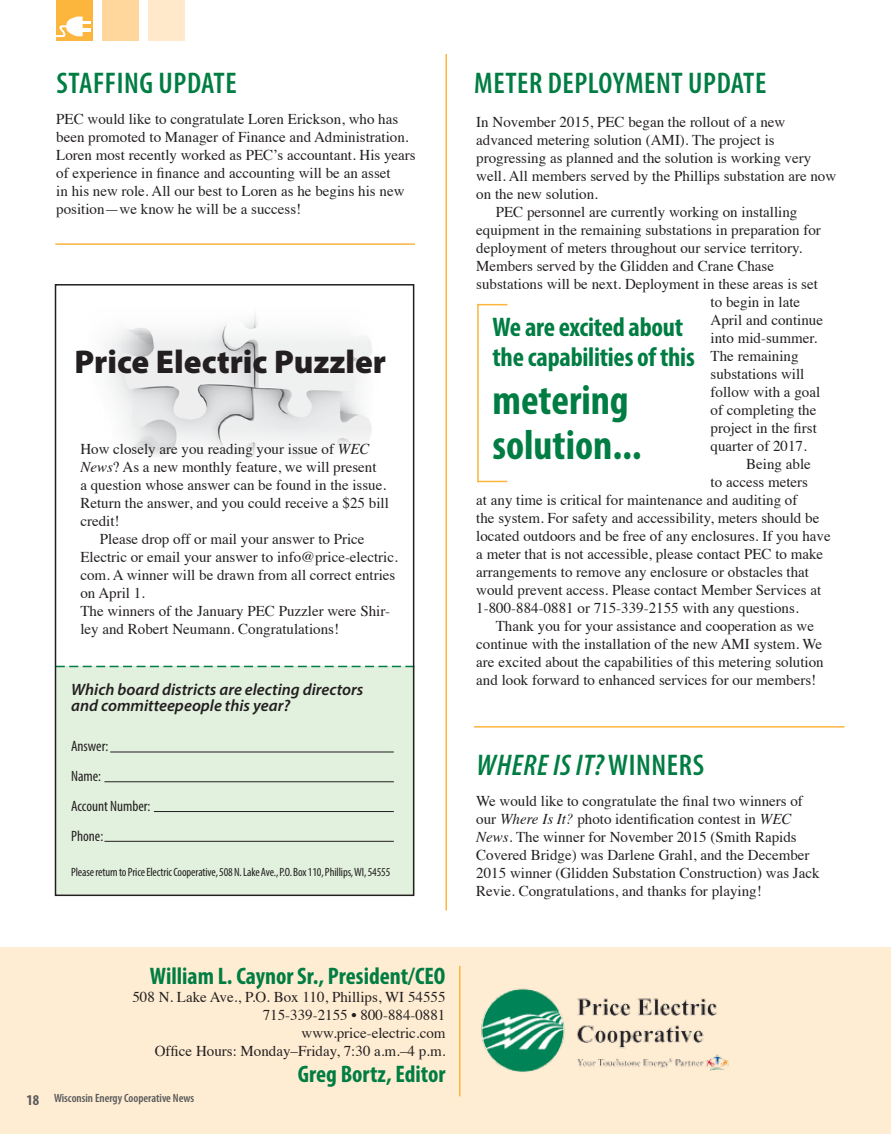
<style>
.page{position:relative;width:891px;height:1134px;background:#fff}
.page>*{position:absolute;margin:0;border:0;box-sizing:border-box;transform-origin:0 0}
.t1{font:700 condensed 42px/45px "Myriad Pro";color:#007d43}
.t2{font:900 33px "Myriad Pro";color:#231f20}
.t3{font:600 condensed 30px "Myriad Pro";letter-spacing:.02em;color:#007d43}
.t4{font:italic 600 condensed 30px "Myriad Pro";letter-spacing:.02em;color:#007d43}
.t5{font:700 condensed 27px/30px "Myriad Pro";letter-spacing:-.01em;color:#007d43}
.t6{font:700 condensed 24px "Myriad Pro";color:#007d43}
.t7{font:italic 600 16.5px/16.5px "Myriad Pro";color:#231f20}
.t8{font:15px/18px "Times";color:#231f20}
.t9{font:condensed 15px/30.2px "Myriad Pro";color:#231f20}
.t10{font:condensed 12px "Myriad Pro";letter-spacing:-.01em;color:#231f20}
.t11{font:600 condensed 12px "Myriad Pro";color:#58595b}
.s1{font-style:italic}
.s2{font-weight:700;font-size:15px}
.s3{font-style:normal}
</style>
<div class="page">
<div style="left:56px;top:666px;width:358px;height:229px;background:#e2f0de"></div>
<div style="left:0;top:947px;width:891px;height:187px;background:#ffedd3"></div>
<div style="left:56px;top:0;width:37px;height:40px;background:#fcb53d"></div>
<div style="left:102px;top:0;width:37px;height:40px;background:#ffd79c"></div>
<div style="left:148px;top:0;width:37px;height:40px;background:#ffe9ca"></div>
<hr style="left:459px;top:966px;width:2px;height:130px;background:#fcb53d">
<svg style="left:56px;top:17px;width:35px;height:20px"></svg>
<img style="left:481px;top:988px;width:248px;height:84px">
<img style="left:107px;top:315px;width:265px;height:143px">
<svg style="left:58px;top:666px;width:353px;height:1px"></svg>
<hr style="left:446px;top:54px;width:1px;height:856px;background:#fcb53d">
<div style="left:55px;top:284px;width:359px;height:612px;border:2px solid #231f20"></div>
<hr style="left:55px;top:243px;width:360px;height:2px;background:#fcb53d">
<hr style="left:110px;top:752px;width:284px;height:1px;background:#231f20">
<hr style="left:104px;top:781px;width:290px;height:1px;background:#231f20">
<hr style="left:154px;top:811px;width:240px;height:1px;background:#231f20">
<hr style="left:104px;top:841px;width:290px;height:1px;background:#231f20">
<hr style="left:474px;top:726px;width:371px;height:2px;background:#fcb53d">
<hr style="left:477px;top:304px;width:2px;height:178px;background:#fcb53d">
<hr style="left:477px;top:304px;width:30px;height:1px;background:#fcb53d">
<hr style="left:477px;top:481px;width:30px;height:1px;background:#fcb53d">
<h3 class="t3" style="left:57px;top:64px;width:182px">STAFFING UPDATE</h3>
<p class="t8" style="left:56px;top:109px;width:361px">PEC would like to congratulate Loren Erickson, who has been promoted to Manager of Finance and Administration.<br>Loren most recently worked as PEC’s accountant. His years of experience in finance and accounting will be an asset<br>in his new role. All our best to Loren as he begins his new position—we know he will be a success!</p>
<h2 class="t2" style="left:75px;top:340px;width:313px">Price Electric Puzzler</h2>
<p class="t8" style="left:80px;top:438px;width:291px">How closely are you reading your issue of <span class="s1">WEC</span></p>
<p class="t8" style="left:80px;top:456px;width:298px"><span class="s1">News</span>? As a new monthly feature, we will present</p>
<p class="t8" style="left:80px;top:474px;width:307px">a question whose answer can be found in the issue.</p>
<p class="t8" style="left:80px;top:492px;width:310px">Return the answer, and you could receive a $25 bill</p>
<p class="t8" style="left:80px;top:510px;width:41px">credit!</p>
<p class="t8" style="left:100px;top:528px;width:266px">Please drop off or mail your answer to Price</p>
<p class="t8" style="left:80px;top:546px;width:319px">Electric or email your answer to info@price-electric.</p>
<p class="t8" style="left:80px;top:564px;width:316px">com. A winner will be drawn from all correct entries</p>
<p class="t8" style="left:80px;top:582px;width:66px">on April 1.</p>
<p class="t8" style="left:80px;top:600px;width:311px">The winners of the January PEC Puzzler were Shir-</p>
<p class="t8" style="left:80px;top:618px;width:260px">ley and Robert Neumann. Congratulations!</p>
<p class="t7" style="left:71px;top:680px;width:294px">Which board districts are electing directors and committeepeople this year?</p>
<p class="t9" style="left:71px;top:730px;width:81px">Answer:<br>Name:<br>Account Number:<br>Phone:</p>
<p class="t10" style="left:71px;top:865px;width:321px">Please return to Price Electric Cooperative, 508 N. Lake Ave., P.O. Box 110, Phillips, WI, 54555</p>
<h3 class="t6" style="left:150px;top:961px;width:297px">William L. Caynor Sr., President/CEO</h3>
<p class="t8" style="left:132px;top:986px;width:315px;text-align:right">508 N. Lake Ave., P.O. Box 110, Phillips, WI 54555<br>715-339-2155 • 800-884-0881 www.price-electric.com<br>Office Hours: Monday–Friday, 7:30 a.m.–4 p.m.</p>
<p class="t11" style="left:27px;top:1091px;width:169px"><span class="s2">18</span> Wisconsin Energy Cooperative News</p>
<h3 class="t6" style="left:298px;top:1059px;width:149px">Greg Bortz, Editor</h3>
<h3 class="t3" style="left:474px;top:64px;width:294px">METER DEPLOYMENT UPDATE</h3>
<p class="t8" style="left:476px;top:112px;width:311px">In November 2015, PEC began the rollout of a new</p>
<p class="t8" style="left:476px;top:130px;width:300px">advanced metering solution (AMI). The project is</p>
<p class="t8" style="left:476px;top:148px;width:336px">progressing as planned and the solution is working very</p>
<p class="t8" style="left:476px;top:166px;width:361px">well. All members served by the Phillips substation are now</p>
<p class="t8" style="left:476px;top:184px;width:123px">on the new solution.</p>
<p class="t8" style="left:496px;top:202px;width:303px">PEC personnel are currently working on installing</p>
<p class="t8" style="left:476px;top:220px;width:346px">equipment in the remaining substations in preparation for</p>
<p class="t8" style="left:476px;top:238px;width:328px">deployment of meters throughout our service territory.</p>
<p class="t8" style="left:476px;top:256px;width:299px">Members served by the Glidden and Crane Chase</p>
<p class="t8" style="left:476px;top:274px;width:343px">substations will be next. Deployment in these areas is set</p>
<p class="t8" style="left:711px;top:292px;width:91px">to begin in late</p>
<p class="t8" style="left:711px;top:310px;width:114px">April and continue</p>
<p class="t8" style="left:711px;top:328px;width:108px">into mid-summer.</p>
<p class="t8" style="left:711px;top:346px;width:89px">The remaining</p>
<p class="t8" style="left:711px;top:364px;width:95px">substations will</p>
<p class="t8" style="left:711px;top:382px;width:111px">follow with a goal</p>
<p class="t8" style="left:711px;top:400px;width:107px">of completing the</p>
<p class="t8" style="left:711px;top:418px;width:108px">project in the first</p>
<p class="t8" style="left:711px;top:436px;width:98px">quarter of 2017.</p>
<p class="t8" style="left:746px;top:454px;width:66px">Being able</p>
<p class="t8" style="left:711px;top:472px;width:99px">to access meters</p>
<p class="t8" style="left:476px;top:490px;width:323px">at any time is critical for maintenance and auditing of</p>
<p class="t8" style="left:476px;top:508px;width:345px">the system. For safety and accessibility, meters should be</p>
<p class="t8" style="left:476px;top:526px;width:356px">located outdoors and be free of any enclosures. If you have</p>
<p class="t8" style="left:476px;top:544px;width:349px">a meter that is not accessible, please contact PEC to make</p>
<p class="t8" style="left:476px;top:562px;width:334px">arrangements to remove any enclosure or obstacles that</p>
<p class="t8" style="left:476px;top:580px;width:346px">would prevent access. Please contact Member Services at</p>
<p class="t8" style="left:476px;top:598px;width:324px">1-800-884-0881 or 715-339-2155 with any questions.</p>
<p class="t8" style="left:496px;top:616px;width:320px">Thank you for your assistance and cooperation as we</p>
<p class="t8" style="left:476px;top:634px;width:347px">continue with the installation of the new AMI system. We</p>
<p class="t8" style="left:476px;top:652px;width:349px">are excited about the capabilities of this metering solution</p>
<p class="t8" style="left:476px;top:670px;width:341px">and look forward to enhanced services for our members!</p>
<h3 class="t5" style="left:492px;top:311px;width:204px">We are excited about the capabilities of this</h3>
<h1 class="t1" style="left:492px;top:377px;width:151px">metering solution...</h1>
<h3 class="t4" style="left:477px;top:746px;width:229px">WHERE IS IT? <span class="s3">WINNERS</span></h3>
<p class="t8" style="left:476px;top:791px;width:345px">We would like to congratulate the final two winners of our <span class="s1">Where Is It?</span> photo identification contest in <span class="s1">WEC News</span>. The winner for November 2015 (Smith Rapids Covered Bridge) was Darlene Grahl, and the December 2015 winner (Glidden Substation Construction) was Jack Revie. Congratulations, and thanks for playing!</p>
</div>
